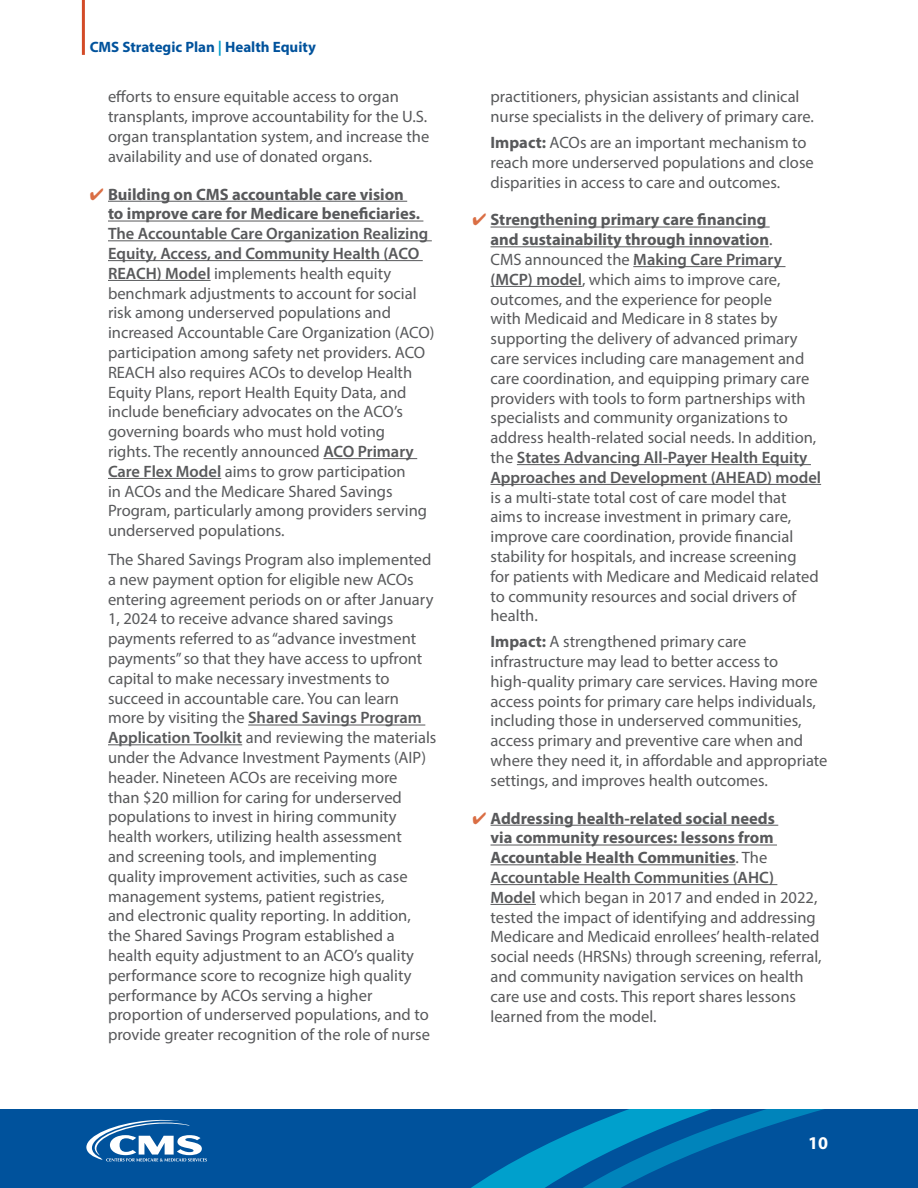
<style>
.page{position:relative;width:918px;height:1188px;background:#fff}
.page>*{position:absolute;margin:0;border:0;box-sizing:border-box;transform-origin:0 0}
.t1{font:700 18px "Myriad Pro";color:#fff}
.t2{font:16.5px/19.8px "Myriad Pro";color:#58595b}
.t3{font:700 16.5px/19.8px "Myriad Pro";color:#58595b}
.t4{font:700 15px "Myriad Pro";color:#00529c}
.s1{color:#00a0cc}
.s2{color:#da6e44}
.s3{font-weight:600}
.s4{font-weight:700}
</style>
<div class="page">
<hr style="left:82px;top:0;width:3px;height:55px;background:#d34b27">
<div style="left:0;top:1109px;width:918px;height:79px;background:#00529c"></div>
<svg style="left:86px;top:1120px;width:121px;height:42px"></svg>
<svg style="left:471px;top:1109px;width:353px;height:79px"></svg>
<hr style="left:108px;top:201px;width:299px;height:1px;background:#58595b">
<hr style="left:108px;top:221px;width:315px;height:1px;background:#58595b">
<hr style="left:108px;top:240px;width:324px;height:1px;background:#58595b">
<hr style="left:108px;top:260px;width:315px;height:1px;background:#58595b">
<hr style="left:108px;top:280px;width:103px;height:1px;background:#58595b">
<hr style="left:323px;top:458px;width:94px;height:1px;background:#58595b">
<hr style="left:108px;top:478px;width:113px;height:1px;background:#58595b">
<hr style="left:248px;top:725px;width:177px;height:1px;background:#58595b">
<hr style="left:108px;top:744px;width:134px;height:1px;background:#58595b">
<hr style="left:490px;top:227px;width:280px;height:1px;background:#58595b">
<hr style="left:490px;top:246px;width:279px;height:1px;background:#58595b">
<hr style="left:633px;top:266px;width:153px;height:1px;background:#58595b">
<hr style="left:490px;top:286px;width:92px;height:1px;background:#58595b">
<hr style="left:517px;top:464px;width:294px;height:1px;background:#58595b">
<hr style="left:490px;top:484px;width:331px;height:1px;background:#58595b">
<hr style="left:490px;top:825px;width:288px;height:1px;background:#58595b">
<hr style="left:490px;top:845px;width:287px;height:1px;background:#58595b">
<hr style="left:490px;top:864px;width:246px;height:1px;background:#58595b">
<hr style="left:490px;top:884px;width:287px;height:1px;background:#58595b">
<hr style="left:490px;top:904px;width:46px;height:1px;background:#58595b">
<p class="t4" style="left:90px;top:38px;width:228px">CMS Strategic Plan <span class="s1">|</span> Health Equity</p>
<p class="t2" style="left:108px;top:87px;width:323px">efforts to ensure equitable access to organ transplants, improve accountability for the U.S. organ transplantation system, and increase the availability and use of donated organs.</p>
<p class="t3" style="left:108px;top:184px;width:314px;text-indent:-18px"><span class="s2">✔</span> Building on CMS accountable care vision to improve care for Medicare beneficiaries.</p>
<p class="t2" style="left:108px;top:223px;width:328px"><span class="s3">The Accountable Care Organization Realizing Equity, Access, and Community Health (ACO REACH) Model</span> implements health equity benchmark adjustments to account for social risk among underserved populations and increased Accountable Care Organization (ACO) participation among safety net providers. ACO REACH also requires ACOs to develop Health Equity Plans, report Health Equity Data, and include beneficiary advocates on the ACO’s governing boards who must hold voting<br>rights. The recently announced <span class="s3">ACO Primary Care Flex Model</span> aims to grow participation<br>in ACOs and the Medicare Shared Savings Program, particularly among providers serving underserved populations.</p>
<p class="t2" style="left:108px;top:549px;width:330px">The Shared Savings Program also implemented a new payment option for eligible new ACOs entering agreement periods on or after January 1, 2024 to receive advance shared savings payments referred to as “advance investment payments” so that they have access to upfront capital to make necessary investments to succeed in accountable care. You can learn more by visiting the <span class="s3">Shared Savings Program Application Toolkit</span> and reviewing the materials under the Advance Investment Payments (AIP) header. Nineteen ACOs are receiving more<br>than $20 million for caring for underserved populations to invest in hiring community health workers, utilizing health assessment<br>and screening tools, and implementing<br>quality improvement activities, such as case management systems, patient registries,<br>and electronic quality reporting. In addition, the Shared Savings Program established a health equity adjustment to an ACO’s quality performance score to recognize high quality performance by ACOs serving a higher proportion of underserved populations, and to provide greater recognition of the role of nurse</p>
<p class="t2" style="left:490px;top:87px;width:325px">practitioners, physician assistants and clinical nurse specialists in the delivery of primary care.</p>
<p class="t2" style="left:490px;top:132px;width:325px"><span class="s4">Impact:</span> ACOs are an important mechanism to reach more underserved populations and close disparities in access to care and outcomes.</p>
<p class="t2" style="left:490px;top:210px;width:332px;text-indent:-18px"><span class="s2">✔</span> <span class="s4">Strengthening primary care financing<br>and sustainability through innovation</span>.<br>CMS announced the <span class="s3">Making Care Primary (MCP) model</span>, which aims to improve care, outcomes, and the experience for people<br>with Medicaid and Medicare in 8 states by supporting the delivery of advanced primary care services including care management and care coordination, and equipping primary care providers with tools to form partnerships with specialists and community organizations to address health-related social needs. In addition, the <span class="s3">States Advancing All-Payer Health Equity Approaches and Development (AHEAD) model</span></p>
<p class="t2" style="left:490px;top:487px;width:330px">is a multi-state total cost of care model that aims to increase investment in primary care, improve care coordination, provide financial stability for hospitals, and increase screening for patients with Medicare and Medicaid related to community resources and social drivers of health.</p>
<p class="t2" style="left:490px;top:631px;width:339px"><span class="s4">Impact:</span> A strengthened primary care infrastructure may lead to better access to high-quality primary care services. Having more access points for primary care helps individuals, including those in underserved communities, access primary and preventive care when and where they need it, in affordable and appropriate settings, and improves health outcomes.</p>
<p class="t2" style="left:490px;top:808px;width:333px;text-indent:-18px"><span class="s2">✔</span> <span class="s4">Addressing health-related social needs<br>via community resources: lessons from Accountable Health Communities</span>. The <span class="s3">Accountable Health Communities (AHC)<br>Model</span> which began in 2017 and ended in 2022, tested the impact of identifying and addressing Medicare and Medicaid enrollees’ health-related social needs (HRSNs) through screening, referral, and community navigation services on health care use and costs. This report shares lessons learned from the model.</p>
<p class="t1" style="left:808px;top:1131px;width:21px">10</p>
</div>
